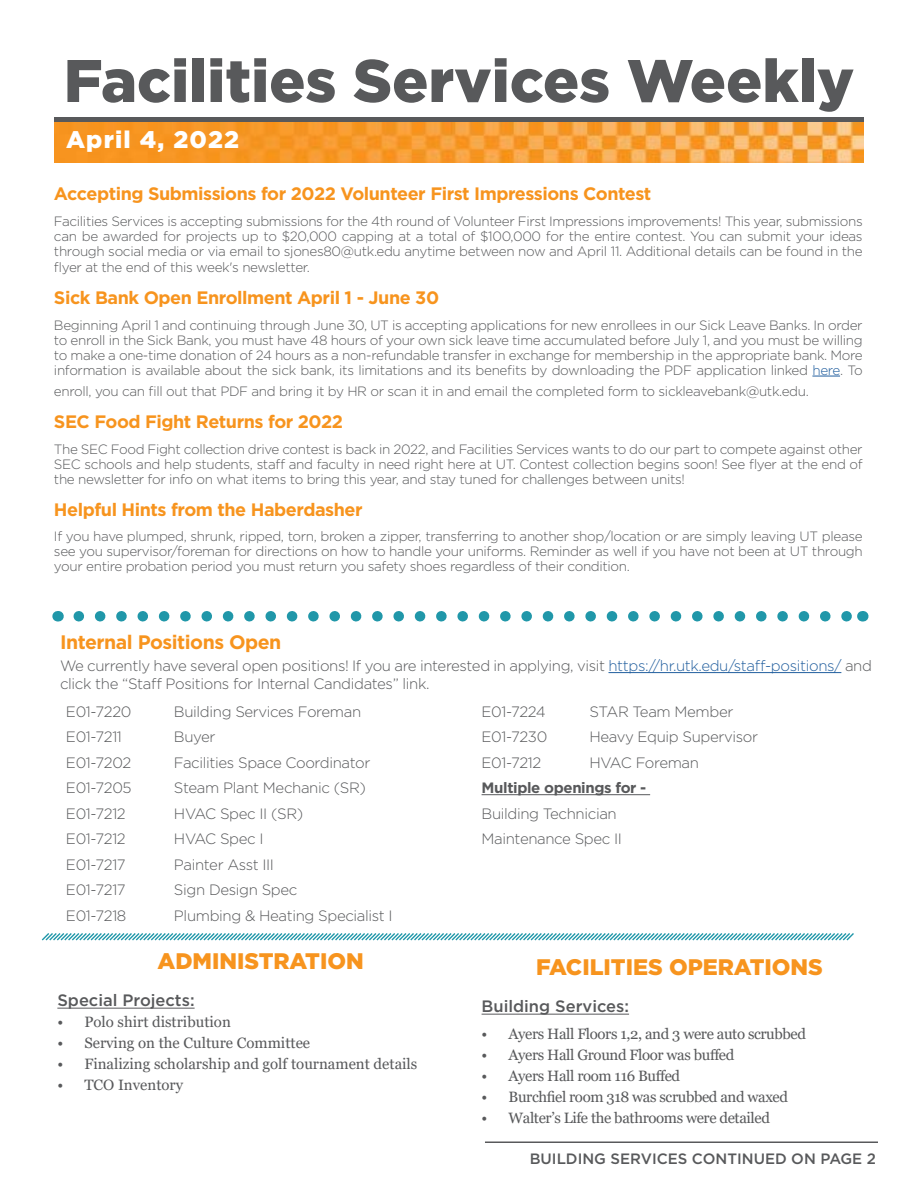
<style>
.page{position:relative;width:918px;height:1188px;background:#fff}
.page>*{position:absolute;margin:0;border:0;box-sizing:border-box;transform-origin:0 0}
.t1{font:900 60px "Gotham";color:#58595b}
.t2{font:900 24px "Gotham";letter-spacing:.05em;color:#fff}
.t3{font:900 22.5px "Gotham";color:#f7941e}
.t4{font:700 19.5px "Gotham";letter-spacing:-.025em;color:#f7941e}
.t5{font:700 18px "Gotham";letter-spacing:-.025em;color:#f7941e}
.t6{font:500 16.5px "Gotham";color:#58595b}
.t7{font:300 15px/18px "Gotham";letter-spacing:-.025em;color:#58595b}
.t8{font:15px "Georgia";letter-spacing:-.025em;color:#58595b}
.t9{font:15px "Georgia";color:#58595b}
.t10{font:500 15px "Gotham";color:#58595b}
.t11{font:700 15px "Gotham";letter-spacing:-.025em;color:#58595b}
.t12{font:300 13.5px/15px "Gotham";letter-spacing:-.025em;color:#58595b;text-align:justify}
.s1{color:#215e9e}
</style>
<div class="page">
<svg style="left:812px;top:376px;width:28px;height:1px"></svg>
<div style="left:54px;top:117px;width:810px;height:6px;background:#58595b"></div>
<img style="left:54px;top:122px;width:810px;height:40px">
<hr style="left:485px;top:1142px;width:393px;height:1px;background:#58595b">
<svg style="left:41px;top:933px;width:813px;height:8px"></svg>
<svg style="left:79px;top:611px;width:773px;height:11px"></svg>
<hr style="left:609px;top:672px;width:232px;height:1px;background:#215e9e">
<hr style="left:482px;top:794px;width:168px;height:1px;background:#58595b">
<hr style="left:57px;top:1008px;width:138px;height:1px;background:#58595b">
<hr style="left:482px;top:1014px;width:147px;height:1px;background:#58595b">
<h1 class="t1" style="left:64px;top:39px;width:792px">Facilities Services Weekly</h1>
<h2 class="t2" style="left:66px;top:123px;width:175px">April 4, 2022</h2>
<h3 class="t5" style="left:54px;top:182px;width:599px">Accepting Submissions for 2022 Volunteer First Impressions Contest</h3>
<p class="t12" style="left:54px;top:213px;width:810px;line-height:15.5px">Facilities Services is accepting submissions for the 4th round of Volunteer First Impressions improvements! This year, submissions can be awarded for projects up to $20,000 capping at a total of $100,000 for the entire contest. You can submit your ideas through social media or via email to sjones80@utk.edu anytime between now and April 11. Additional details can be found in the flyer at the end of this week's newsletter.</p>
<h3 class="t5" style="left:54px;top:286px;width:387px">Sick Bank Open Enrollment April 1 - June 30</h3>
<p class="t12" style="left:54px;top:317px;width:810px">Beginning April 1 and continuing through June 30, UT is accepting applications for new enrollees in our Sick Leave Banks. In order to enroll in the Sick Bank, you must have 48 hours of your own sick leave time accumulated before July 1, and you must be willing to make a one-time donation of 24 hours as a non-refundable transfer in exchange for membership in the appropriate bank. More information is available about the sick bank, its limitations and its benefits by downloading the PDF application linked <span class="s1">here</span>. To</p>
<p class="t12" style="left:54px;top:384px;width:756px">enroll, you can fill out that PDF and bring it by HR or scan it in and email the completed form to sickleavebank@utk.edu.</p>
<h3 class="t5" style="left:54px;top:410px;width:291px">SEC Food Fight Returns for 2022</h3>
<p class="t12" style="left:54px;top:441px;width:810px">The SEC Food Fight collection drive contest is back in 2022, and Facilities Services wants to do our part to compete against other SEC schools and help students, staff and faculty in need right here at UT. Contest collection begins soon! See flyer at the end of the newsletter for info on what items to bring this year, and stay tuned for challenges between units!</p>
<h3 class="t5" style="left:54px;top:498px;width:310px">Helpful Hints from the Haberdasher</h3>
<p class="t12" style="left:54px;top:529px;width:810px">If you have plumped, shrunk, ripped, torn, broken a zipper, transferring to another shop/location or are simply leaving UT please see you supervisor/foreman for directions on how to handle your uniforms. Reminder as well if you have not been at UT through your entire probation period you must return you safety shoes regardless of their condition.</p>
<h3 class="t4" style="left:60px;top:629px;width:223px">Internal Positions Open</h3>
<p class="t7" style="left:60px;top:656px;width:813px">We currently have several open positions! If you are interested in applying, visit <span class="s1">https://hr.utk.edu/staff-positions/</span> and click the “Staff Positions for Internal Candidates” link.</p>
<p class="t7" style="left:66px;top:702px;width:67px">E01-7220</p>
<p class="t7" style="left:174px;top:702px;width:189px">Building Services Foreman</p>
<p class="t7" style="left:66px;top:727px;width:58px">E01-7211</p>
<p class="t7" style="left:174px;top:727px;width:43px">Buyer</p>
<p class="t7" style="left:66px;top:753px;width:67px">E01-7202</p>
<p class="t7" style="left:174px;top:753px;width:198px">Facilities Space Coordinator</p>
<p class="t7" style="left:66px;top:778px;width:67px">E01-7205</p>
<p class="t7" style="left:174px;top:778px;width:193px">Steam Plant Mechanic (SR)</p>
<p class="t7" style="left:66px;top:804px;width:61px">E01-7212</p>
<p class="t7" style="left:174px;top:804px;width:131px">HVAC Spec II (SR)</p>
<p class="t7" style="left:66px;top:829px;width:61px">E01-7212</p>
<p class="t7" style="left:174px;top:829px;width:91px">HVAC Spec I</p>
<p class="t7" style="left:66px;top:855px;width:61px">E01-7217</p>
<p class="t7" style="left:174px;top:855px;width:102px">Painter Asst III</p>
<p class="t7" style="left:66px;top:880px;width:61px">E01-7217</p>
<p class="t7" style="left:174px;top:880px;width:125px">Sign Design Spec</p>
<p class="t7" style="left:66px;top:906px;width:62px">E01-7218</p>
<p class="t7" style="left:174px;top:906px;width:220px">Plumbing &amp; Heating Specialist I</p>
<p class="t7" style="left:482px;top:702px;width:66px">E01-7224</p>
<p class="t7" style="left:590px;top:702px;width:145px">STAR Team Member</p>
<p class="t7" style="left:482px;top:727px;width:67px">E01-7230</p>
<p class="t7" style="left:590px;top:727px;width:170px">Heavy Equip Supervisor</p>
<p class="t7" style="left:482px;top:753px;width:61px">E01-7212</p>
<p class="t7" style="left:590px;top:753px;width:111px">HVAC Foreman</p>
<p class="t11" style="left:482px;top:778px;width:166px">Multiple openings for -</p>
<p class="t7" style="left:482px;top:800px;width:142px;line-height:25.5px">Building Technician<br>Maintenance Spec II</p>
<h3 class="t3" style="left:157px;top:945px;width:208px">ADMINISTRATION</h3>
<p class="t6" style="left:57px;top:990px;width:139px">Special Projects:</p>
<p class="t9" style="left:57px;top:1013px;width:175px">• Polo shirt distribution</p>
<p class="t9" style="left:57px;top:1034px;width:254px">• Serving on the Culture Committee</p>
<p class="t9" style="left:57px;top:1055px;width:362px">• Finalizing scholarship and golf tournament details</p>
<p class="t9" style="left:57px;top:1076px;width:127px">• TCO Inventory</p>
<h3 class="t3" style="left:536px;top:951px;width:288px">FACILITIES OPERATIONS</h3>
<p class="t6" style="left:482px;top:996px;width:149px">Building Services:</p>
<p class="t8" style="left:482px;top:1025px;width:326px">• Ayers Hall Floors 1,2, and 3 were auto scrubbed</p>
<p class="t8" style="left:482px;top:1046px;width:254px">• Ayers Hall Ground Floor was buffed</p>
<p class="t8" style="left:482px;top:1067px;width:200px">• Ayers Hall room 116 Buffed</p>
<p class="t8" style="left:482px;top:1088px;width:308px">• Burchfiel room 318 was scrubbed and waxed</p>
<p class="t8" style="left:482px;top:1109px;width:290px">• Walter’s Life the bathrooms were detailed</p>
<p class="t10" style="left:530px;top:1149px;width:348px">BUILDING SERVICES CONTINUED ON PAGE 2</p>
</div>
